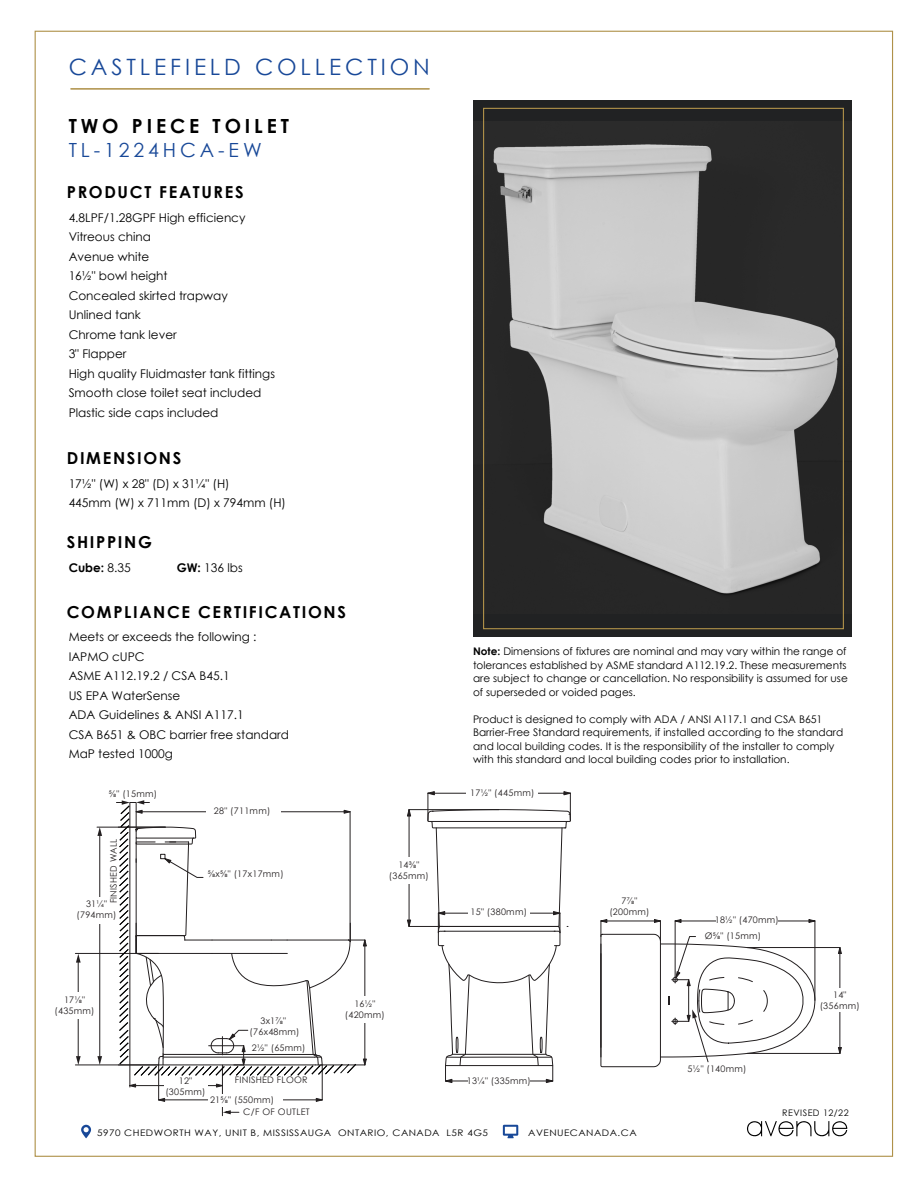
<style>
.page{position:relative;width:918px;height:1188px;background:#fff}
.page>*{position:absolute;margin:0;border:0;box-sizing:border-box;transform-origin:0 0}
.t1{font:22.5px "Century Gothic";letter-spacing:.175em;color:#184898}
.t2{font:700 19.5px "Century Gothic";letter-spacing:.2em;color:#000}
.t3{font:19.5px "Century Gothic";letter-spacing:.2em;color:#184898}
.t4{font:700 16.5px "Century Gothic";letter-spacing:.1em;color:#000}
.t5{font:12px/19.5px "Century Gothic";color:#000}
.t6{font:700 12px "Century Gothic";color:#000}
.t7{font:10.5px/13.5px "Century Gothic";color:#000;text-align:justify}
.t8{font:9px/10.9px "Century Gothic";letter-spacing:.03em;color:#231f20;text-align:center}
.t9{font:9px "Century Gothic";letter-spacing:.05em;color:#000;scale:1.1 1}
.t10{font:9px "Century Gothic";letter-spacing:.05em;color:#000}
.s1{font-weight:400}
.s2{font-weight:700}
</style>
<div class="page">
<svg style="left:159px;top:1098px;width:6px;height:4px"></svg>
<svg style="left:316px;top:1098px;width:6px;height:4px"></svg>
<svg style="left:130px;top:1084px;width:6px;height:3px"></svg>
<svg style="left:216px;top:1084px;width:6px;height:3px"></svg>
<hr style="left:158px;top:1065px;width:1px;height:35px;background:#231f20">
<hr style="left:322px;top:1065px;width:1px;height:35px;background:#231f20">
<hr style="left:159px;top:1099px;width:163px;height:1px;background:#231f20">
<hr style="left:222px;top:1065px;width:1px;height:51px;background:#231f20">
<hr style="left:130px;top:1085px;width:92px;height:1px;background:#231f20">
<hr style="left:97px;top:827px;width:68px;height:1px;background:#231f20">
<hr style="left:75px;top:1065px;width:83px;height:1px;background:#231f20">
<hr style="left:75px;top:953px;width:83px;height:1px;background:#231f20">
<hr style="left:99px;top:834px;width:1px;height:224px;background:#231f20">
<svg style="left:97px;top:1056px;width:5px;height:9px"></svg>
<svg style="left:97px;top:827px;width:5px;height:9px"></svg>
<hr style="left:78px;top:961px;width:1px;height:97px;background:#231f20">
<svg style="left:76px;top:954px;width:5px;height:9px"></svg>
<svg style="left:76px;top:1056px;width:5px;height:9px"></svg>
<hr style="left:129px;top:802px;width:1px;height:285px;background:#231f20">
<svg style="left:116px;top:800px;width:250px;height:276px"></svg>
<div style="left:206px;top:805px;width:74px;height:13px;background:#fff"></div>
<div style="left:208px;top:1094px;width:74px;height:13px;background:#fff"></div>
<div style="left:75px;top:897px;width:44px;height:26px;background:#fff"></div>
<div style="left:53px;top:992px;width:44px;height:27px;background:#fff"></div>
<div style="left:164px;top:1078px;width:44px;height:17px;background:#fff"></div>
<div style="left:343px;top:996px;width:44px;height:27px;background:#fff"></div>
<svg style="left:407px;top:920px;width:4px;height:7px"></svg>
<svg style="left:407px;top:810px;width:4px;height:6px"></svg>
<hr style="left:409px;top:809px;width:90px;height:1px;background:#231f20">
<hr style="left:409px;top:926px;width:34px;height:1px;background:#231f20">
<hr style="left:409px;top:810px;width:1px;height:116px;background:#231f20">
<svg style="left:427px;top:792px;width:144px;height:291px"></svg>
<hr style="left:446px;top:1081px;width:107px;height:1px;background:#231f20">
<div style="left:466px;top:787px;width:72px;height:13px;background:#fff"></div>
<div style="left:468px;top:906px;width:62px;height:13px;background:#fff"></div>
<div style="left:468px;top:1074px;width:62px;height:13px;background:#fff"></div>
<div style="left:387px;top:857px;width:44px;height:27px;background:#fff"></div>
<svg style="left:838px;top:1047px;width:4px;height:7px"></svg>
<svg style="left:838px;top:947px;width:4px;height:7px"></svg>
<hr style="left:747px;top:947px;width:93px;height:1px;background:#231f20">
<hr style="left:747px;top:1053px;width:93px;height:1px;background:#231f20">
<hr style="left:839px;top:948px;width:1px;height:105px;background:#231f20">
<div style="left:818px;top:989px;width:44px;height:23px;background:#fff"></div>
<svg style="left:600px;top:919px;width:216px;height:149px"></svg>
<svg style="left:224px;top:1110px;width:15px;height:5px"></svg>
<svg style="left:81px;top:1125px;width:10px;height:13px"></svg>
<svg style="left:503px;top:1125px;width:15px;height:13px"></svg>
<svg style="left:747px;top:1121px;width:100px;height:15px"></svg>
<hr style="left:71px;top:88px;width:359px;height:1px;background:#af9149">
<div style="left:474px;top:100px;width:378px;height:537px;background:#212223"></div>
<img style="left:493px;top:126px;width:346px;height:469px">
<h1 class="t1" style="left:69px;top:51px;width:363px">CASTLEFIELD COLLECTION</h1>
<h2 class="t2" style="left:69px;top:111px;width:222px">TWO PIECE TOILET</h2>
<h2 class="t3" style="left:69px;top:137px;width:195px">TL-1224HCA-EW</h2>
<h3 class="t4" style="left:67px;top:180px;width:178px">PRODUCT FEATURES</h3>
<p class="t5" style="left:69px;top:208px;width:208px">4.8LPF/1.28GPF High efficiency<br>Vitreous china<br>Avenue white<br>16½" bowl height<br>Concealed skirted trapway<br>Unlined tank<br>Chrome tank lever<br>3" Flapper<br>High quality Fluidmaster tank fittings<br>Smooth close toilet seat included<br>Plastic side caps included</p>
<h3 class="t4" style="left:67px;top:446px;width:116px">DIMENSIONS</h3>
<p class="t5" style="left:69px;top:473px;width:219px">17½" (W) x 28" (D) x 31¼" (H)<br>445mm (W) x 711mm (D) x 794mm (H)</p>
<h3 class="t4" style="left:67px;top:529px;width:87px">SHIPPING</h3>
<p class="t6" style="left:69px;top:558px;width:64px">Cube: <span class="s1">8.35</span></p>
<p class="t5" style="left:177px;top:557px;width:68px"><span class="s2">GW:</span> 136 lbs</p>
<h3 class="t4" style="left:67px;top:599px;width:281px">COMPLIANCE CERTIFICATIONS</h3>
<p class="t5" style="left:69px;top:627px;width:222px">Meets or exceeds the following :<br>IAPMO cUPC<br>ASME A112.19.2 / CSA B45.1<br>US EPA WaterSense<br>ADA Guidelines &amp; ANSI A117.1<br>CSA B651 &amp; OBC barrier free standard<br>MaP tested 1000g</p>
<p class="t7" style="left:473px;top:644px;width:376px"><span class="s2">Note:</span> Dimensions of fixtures are nominal and may vary within the range of tolerances established by ASME standard A112.19.2. These measurements are subject to change or cancellation. No responsibility is assumed for use of superseded or voided pages.</p>
<p class="t7" style="left:473px;top:712px;width:372px;text-align:left">Product is designed to comply with ADA / ANSI A117.1 and CSA B651<br>Barrier-Free Standard requirements, if installed according to the standard and local building codes. It is the responsibility of the installer to comply with this standard and local building codes prior to installation.</p>
<p class="t8" style="left:109px;top:789px;width:50px">⅝" (15mm)</p>
<p class="t8" style="left:470px;top:787px;width:66px">17½" (445mm)</p>
<p class="t8" style="left:108px;top:903px;width:66px;rotate:-90deg">FINISHED WALL</p>
<p class="t8" style="left:77px;top:899px;width:42px">31¼" (794mm)</p>
<p class="t8" style="left:55px;top:994px;width:42px">17⅛" (435mm)</p>
<p class="t8" style="left:214px;top:806px;width:58px">28" (711mm)</p>
<p class="t8" style="left:208px;top:869px;width:77px">⅝x⅝" (17x17mm)</p>
<p class="t8" style="left:389px;top:859px;width:42px">14⅜" (365mm)</p>
<p class="t8" style="left:250px;top:1015px;width:51px">3x1⅞" (76x48mm)</p>
<p class="t8" style="left:252px;top:1042px;width:55px">2½" (65mm)</p>
<p class="t8" style="left:235px;top:1075px;width:74px">FINISHED FLOOR</p>
<p class="t8" style="left:243px;top:1106px;width:68px">C/F OF OUTLET</p>
<p class="t8" style="left:165px;top:1075px;width:42px">12" (305mm)</p>
<p class="t8" style="left:210px;top:1094px;width:66px">21⅝" (550mm)</p>
<p class="t8" style="left:345px;top:998px;width:42px">16½" (420mm)</p>
<p class="t8" style="left:471px;top:906px;width:58px">15" (380mm)</p>
<p class="t8" style="left:467px;top:1075px;width:66px">13¼" (335mm)</p>
<p class="t8" style="left:609px;top:895px;width:42px">7⅞" (200mm)</p>
<p class="t9" style="left:97px;top:1126px;width:357px">5970 CHEDWORTH WAY, UNIT B, MISSISSAUGA ONTARIO, CANADA L5R 4G5</p>
<p class="t9" style="left:528px;top:1126px;width:100px">AVENUECANADA.CA</p>
<p class="t8" style="left:705px;top:912px;width:76px;line-height:15.8px;text-align:left;text-indent:10px">18½" (470mm)<br>Ø⅝" (15mm)</p>
<p class="t8" style="left:688px;top:1064px;width:60px">5½" (140mm)</p>
<p class="t8" style="left:820px;top:989px;width:42px">14" (356mm)</p>
<p class="t10" style="left:782px;top:1106px;width:68px">REVISED 12/22</p>
</div>
